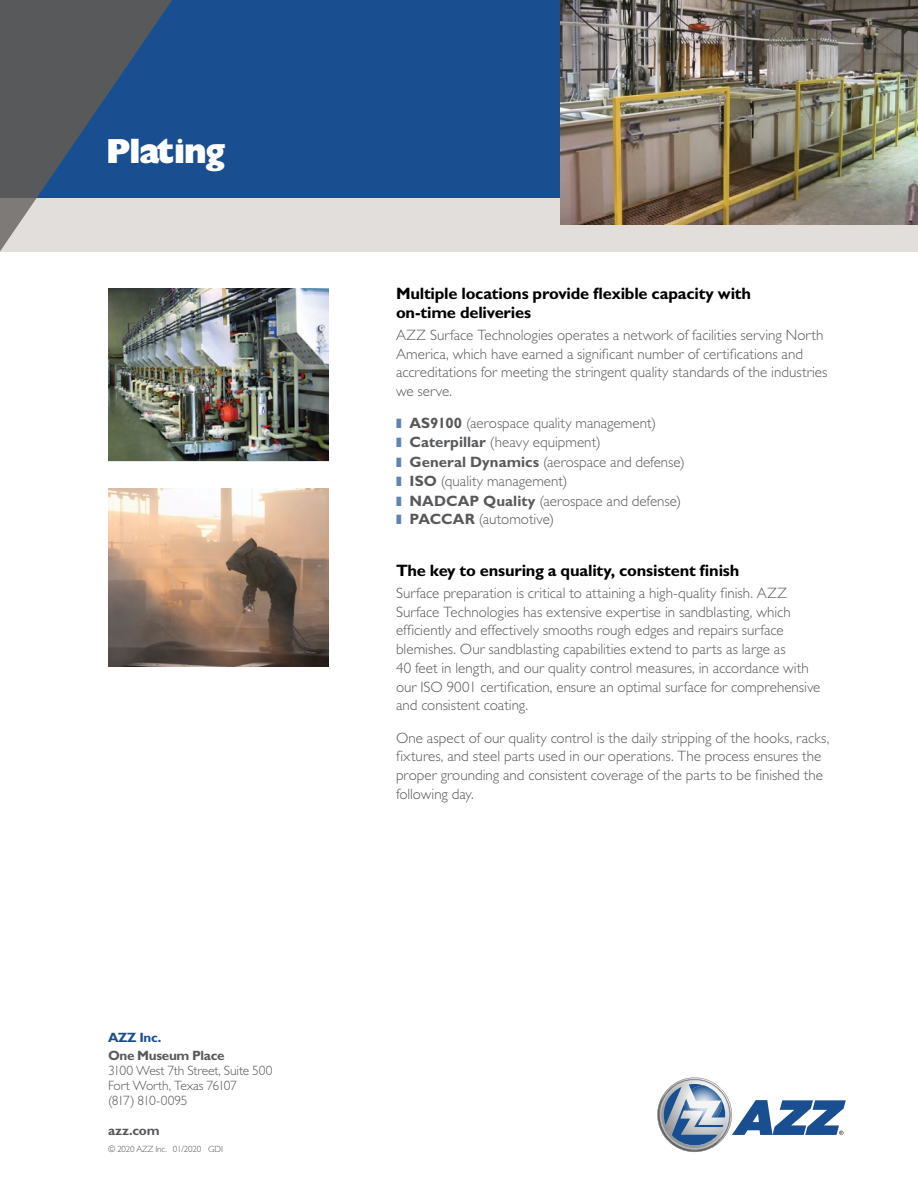
<style>
.page{position:relative;width:918px;height:1188px;background:#fff}
.page>*{position:absolute;margin:0;border:0;box-sizing:border-box;transform-origin:0 0}
.t1{font:34.5px "Gill Sans Std Extra Bold Disp";letter-spacing:-.04em;color:#fff}
.t2{font:700 16.5px/18.8px "Gill Sans Std";letter-spacing:-.015em;color:#000}
.t3{font:300 15px/18.8px "Gill Sans Std";color:#58595b}
.t4{font:300 13.5px/15px "Gill Sans Std";letter-spacing:-.015em;color:#58595b}
.t5{font:700 13.5px "Gill Sans Std";letter-spacing:-.02em;color:#58595b}
.t6{font:700 13.5px "Gill Sans Std";letter-spacing:-.03em;color:#194f90}
.t7{font:300 9px "Gill Sans Std";letter-spacing:-.02em;color:#58595b}
.s1{color:#5e84b1}
.s2{font-weight:700}
</style>
<div class="page">
<div style="left:0;top:0;width:918px;height:198px;background:#194f90"></div>
<div style="left:0;top:198px;width:918px;height:54px;background:#e2dedb"></div>
<img style="left:561px;top:0;width:357px;height:225px">
<svg style="left:0;top:0;width:172px;height:251px"></svg>
<img style="left:108px;top:288px;width:220px;height:173px">
<img style="left:108px;top:488px;width:220px;height:178px">
<svg style="left:657px;top:1078px;width:189px;height:74px"></svg>
<h1 class="t1" style="left:106px;top:130px;width:121px">Plating</h1>
<p class="t6" style="left:108px;top:1030px;width:55px">AZZ Inc.</p>
<p class="t5" style="left:108px;top:1048px;width:118px">One Museum Place</p>
<p class="t4" style="left:108px;top:1064px;width:166px">3100 West 7th Street, Suite 500<br>Fort Worth, Texas 76107<br>(817) 810-0095</p>
<p class="t5" style="left:108px;top:1123px;width:53px">azz.com</p>
<p class="t7" style="left:108px;top:1144px;width:116px">© 2020 AZZ Inc. 01/2020 GDI</p>
<p class="t2" style="left:396px;top:284px;width:357px">Multiple locations provide flexible capacity with on-time deliveries</p>
<p class="t3" style="left:396px;top:326px;width:433px">AZZ Surface Technologies operates a network of facilities serving North America, which have earned a significant number of certifications and accreditations for meeting the stringent quality standards of the industries we serve.</p>
<p class="t3" style="left:396px;top:413px;width:290px;line-height:19.5px"><span class="s1">❚</span> <span class="s2">AS9100</span> (aerospace quality management)<br><span class="s1">❚</span> <span class="s2">Caterpillar</span> (heavy equipment)<br><span class="s1">❚</span> <span class="s2">General Dynamics</span> (aerospace and defense) <span class="s1">❚</span> <span class="s2">ISO</span> (quality management)<br><span class="s1">❚</span> <span class="s2">NADCAP Quality</span> (aerospace and defense)</p>
<p class="t3" style="left:396px;top:509px;width:160px"><span class="s1">❚</span> <span class="s2">PACCAR</span> (automotive)</p>
<p class="t2" style="left:396px;top:561px;width:345px">The key to ensuring a quality, consistent finish</p>
<p class="t3" style="left:396px;top:584px;width:426px">Surface preparation is critical to attaining a high-quality finish. AZZ Surface Technologies has extensive expertise in sandblasting, which efficiently and effectively smooths rough edges and repairs surface blemishes. Our sandblasting capabilities extend to parts as large as<br>40 feet in length, and our quality control measures, in accordance with our ISO 9001 certification, ensure an optimal surface for comprehensive and consistent coating.</p>
<p class="t3" style="left:396px;top:728px;width:435px">One aspect of our quality control is the daily stripping of the hooks, racks, fixtures, and steel parts used in our operations. The process ensures the proper grounding and consistent coverage of the parts to be finished the following day.</p>
</div>
